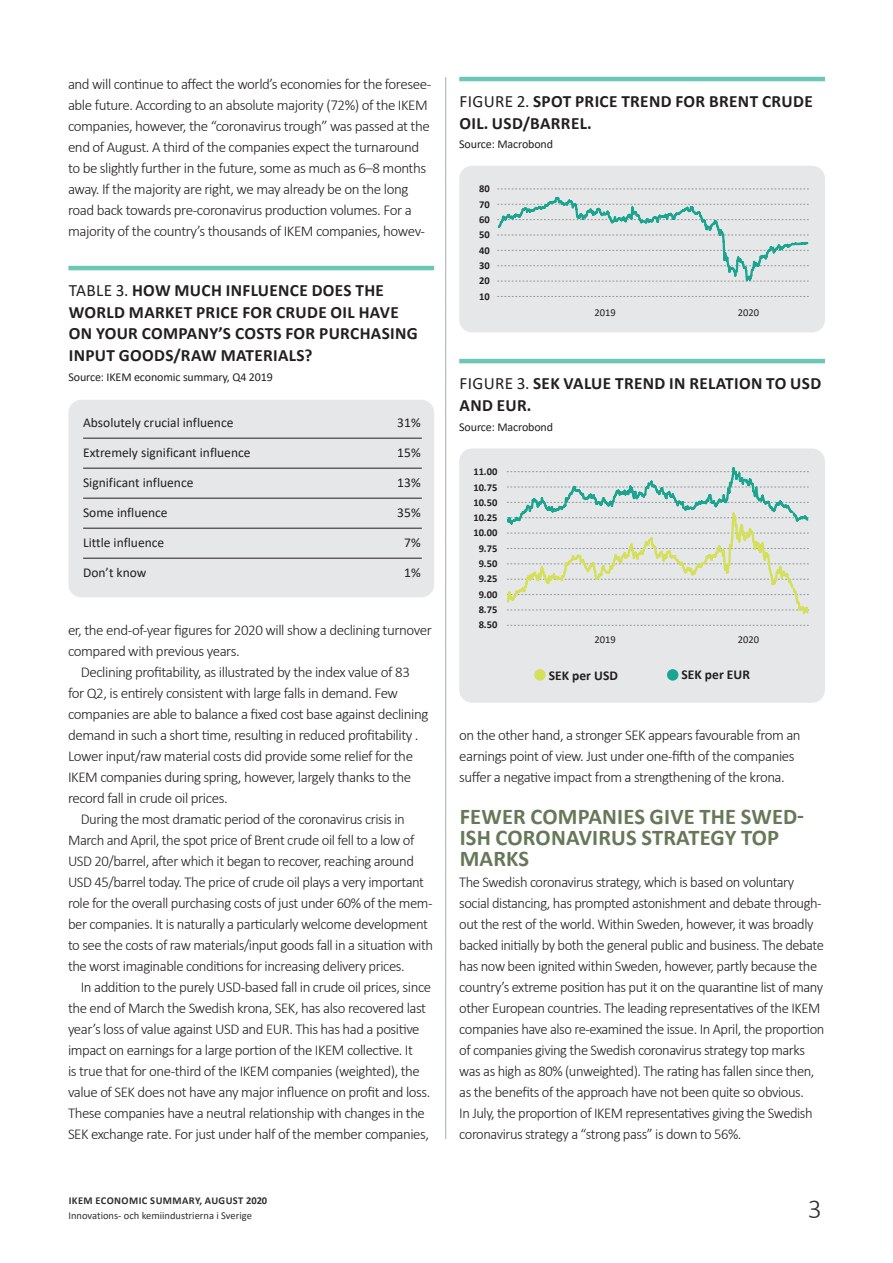
<style>
.page{position:relative;width:893px;height:1263px;background:#fff}
.page>*{position:absolute;margin:0;border:0;box-sizing:border-box;transform-origin:0 0}
.t1{font:300 27.75px "Calibri";color:#312f30}
.t2{font:700 22.5px/21px "Calibri";letter-spacing:.01em;color:#667857}
.t3{font:700 17.25px/21.8px "Calibri";letter-spacing:.02em;color:#231f20}
.t4{font:300 15px/21px "Calibri";letter-spacing:-.03em;color:#231f20}
.t5{font:13.5px "Calibri";color:#231f20}
.t6{font:700 13.5px "Calibri";color:#231f20}
.t7{font:12px "Calibri";letter-spacing:-.01em;color:#231f20}
.t8{font:700 10.5px/15.3px "Calibri";letter-spacing:-.005em;color:#231f20;text-align:justify}
.t9{font:10.5px "Calibri";color:#312f30}
.t10{font:700 10.5px "Calibri";letter-spacing:.04em;color:#312f30}
.t11{font:10.5px "Calibri";letter-spacing:-.005em;color:#231f20}
.s1{font-weight:400}
</style>
<div class="page">
<hr style="left:445px;top:74px;width:3px;height:1065px;background:#fff;opacity:.12">
<div style="left:68px;top:400px;width:366px;height:197px;background:#e6e7e9;border-radius:13px"></div>
<hr style="left:83px;top:438px;width:339px;height:1px;background:#231f20">
<hr style="left:83px;top:468px;width:339px;height:1px;background:#231f20">
<hr style="left:83px;top:498px;width:339px;height:1px;background:#231f20">
<hr style="left:83px;top:528px;width:339px;height:1px;background:#231f20">
<hr style="left:83px;top:558px;width:339px;height:1px;background:#231f20">
<div style="left:459px;top:166px;width:366px;height:166px;background:#e6e7e9;border-radius:13px"></div>
<svg style="left:497px;top:296px;width:312px;height:1px"></svg>
<svg style="left:497px;top:189px;width:312px;height:93px"></svg>
<hr style="left:459px;top:77px;width:366px;height:4px;background:#6cc7b6">
<hr style="left:459px;top:359px;width:366px;height:4px;background:#6cc7b6">
<div style="left:459px;top:448px;width:366px;height:255px;background:#e6e7e9;border-radius:13px"></div>
<svg style="left:507px;top:625px;width:302px;height:1px"></svg>
<div style="left:534px;top:669px;width:12px;height:12px;background:#d4e05a;border-radius:50%"></div>
<div style="left:667px;top:669px;width:11px;height:12px;background:#1ba48f;border-radius:50%"></div>
<svg style="left:506px;top:467px;width:303px;height:147px"></svg>
<hr style="left:68px;top:266px;width:366px;height:4px;background:#6cc7b6">
<p class="t4" style="left:68px;top:73px;width:365px">and will continue to affect the world’s economies for the foresee&shy;able future. According to an absolute majority (72%) of the IKEM companies, however, the “coronavirus trough” was passed at the end of August. A third of the companies expect the turnaround to be slightly further in the future, some as much as 6–8 months away. If the majority are right, we may already be on the long road back towards pre-coronavirus production volumes. For a majority of the country’s thousands of IKEM companies, howev-</p>
<p class="t3" style="left:69px;top:279px;width:350px"><span class="s1">TABLE 3.</span> HOW MUCH INFLUENCE DOES THE WORLD MARKET PRICE FOR CRUDE OIL HAVE ON YOUR COMPANY’S COSTS FOR PURCHASING INPUT GOODS/RAW MATERIALS?</p>
<p class="t7" style="left:68px;top:368px;width:206px">Source: IKEM economic summary, Q4 2019</p>
<p class="t5" style="left:83px;top:413px;width:152px">Absolutely crucial influence</p>
<p class="t5" style="left:397px;top:413px;width:25px">31%</p>
<p class="t5" style="left:83px;top:443px;width:169px">Extremely significant influence</p>
<p class="t5" style="left:397px;top:443px;width:25px">15%</p>
<p class="t5" style="left:83px;top:473px;width:112px">Significant influence</p>
<p class="t5" style="left:397px;top:473px;width:25px">13%</p>
<p class="t5" style="left:83px;top:503px;width:86px">Some influence</p>
<p class="t5" style="left:397px;top:503px;width:25px">35%</p>
<p class="t5" style="left:83px;top:534px;width:83px">Little influence</p>
<p class="t5" style="left:404px;top:534px;width:18px">7%</p>
<p class="t5" style="left:83px;top:564px;width:65px">Don’t know</p>
<p class="t5" style="left:404px;top:564px;width:18px">1%</p>
<p class="t4" style="left:68px;top:619px;width:365px">er, the end-of-year figures for 2020 will show a declining turnover compared with previous years.</p>
<p class="t4" style="left:81px;top:661px;width:331px">Declining profitability, as illustrated by the index value of 83</p>
<p class="t4" style="left:68px;top:682px;width:332px">for Q2, is entirely consistent with large falls in demand. Few</p>
<p class="t4" style="left:68px;top:703px;width:362px">companies are able to balance a fixed cost base against declining</p>
<p class="t4" style="left:68px;top:724px;width:352px">demand in such a short time, resulting in reduced profitability .</p>
<p class="t4" style="left:68px;top:745px;width:347px">Lower input/raw material costs did provide some relief for the</p>
<p class="t4" style="left:68px;top:766px;width:345px">IKEM companies during spring, however, largely thanks to the</p>
<p class="t4" style="left:68px;top:787px;width:161px">record fall in crude oil prices.</p>
<p class="t4" style="left:81px;top:808px;width:326px">During the most dramatic period of the coronavirus crisis in</p>
<p class="t4" style="left:68px;top:829px;width:348px">March and April, the spot price of Brent crude oil fell to a low of</p>
<p class="t4" style="left:68px;top:850px;width:347px">USD 20/barrel, after which it began to recover, reaching around</p>
<p class="t4" style="left:68px;top:871px;width:358px">USD 45/barrel today. The price of crude oil plays a very important</p>
<p class="t4" style="left:68px;top:892px;width:366px">role for the overall purchasing costs of just under 60% of the mem-</p>
<p class="t4" style="left:68px;top:913px;width:361px">ber companies. It is naturally a particularly welcome development</p>
<p class="t4" style="left:68px;top:934px;width:366px">to see the costs of raw materials/input goods fall in a situation with</p>
<p class="t4" style="left:68px;top:955px;width:338px">the worst imaginable conditions for increasing delivery prices.</p>
<p class="t4" style="left:81px;top:976px;width:352px">In addition to the purely USD-based fall in crude oil prices, since</p>
<p class="t4" style="left:68px;top:997px;width:360px">the end of March the Swedish krona, SEK, has also recovered last</p>
<p class="t4" style="left:68px;top:1018px;width:353px">year’s loss of value against USD and EUR. This has had a positive</p>
<p class="t4" style="left:68px;top:1039px;width:346px">impact on earnings for a large portion of the IKEM collective. It</p>
<p class="t4" style="left:68px;top:1060px;width:353px">is true that for one-third of the IKEM companies (weighted), the</p>
<p class="t4" style="left:68px;top:1081px;width:364px">value of SEK does not have any major influence on profit and loss.</p>
<p class="t4" style="left:68px;top:1102px;width:358px">These companies have a neutral relationship with changes in the</p>
<p class="t4" style="left:68px;top:1123px;width:363px">SEK exchange rate. For just under half of the member companies,</p>
<p class="t10" style="left:69px;top:1193px;width:200px">IKEM ECONOMIC SUMMARY, AUGUST 2020</p>
<p class="t9" style="left:68px;top:1208px;width:185px">Innovations- och kemiindustrierna i Sverige</p>
<p class="t3" style="left:460px;top:90px;width:355px"><span class="s1">FIGURE 2.</span> SPOT PRICE TREND FOR BRENT CRUDE<br>OIL. USD/BARREL.</p>
<p class="t7" style="left:459px;top:136px;width:95px">Source: Macrobond</p>
<p class="t8" style="left:479px;top:181px;width:12px">80<br>70<br>60<br>50<br>40<br>30<br>20<br>10</p>
<p class="t11" style="left:595px;top:305px;width:23px">2019</p>
<p class="t11" style="left:738px;top:305px;width:23px">2020</p>
<p class="t3" style="left:460px;top:372px;width:363px"><span class="s1">FIGURE 3.</span> SEK VALUE TREND IN RELATION TO USD<br>AND EUR.</p>
<p class="t7" style="left:459px;top:418px;width:95px">Source: Macrobond</p>
<p class="t8" style="left:473px;top:464px;width:25px;text-align:center">11.00<br>10.75<br>10.50<br>10.25<br>10.00<br>9.75<br>9.50<br>9.25<br>9.00<br>8.75<br>8.50</p>
<p class="t11" style="left:595px;top:632px;width:23px">2019</p>
<p class="t11" style="left:738px;top:632px;width:23px">2020</p>
<p class="t6" style="left:549px;top:666px;width:71px">SEK per USD</p>
<p class="t6" style="left:681px;top:665px;width:70px">SEK per EUR</p>
<p class="t4" style="left:459px;top:724px;width:343px">on the other hand, a stronger SEK appears favourable from an earnings point of view. Just under one-fifth of the companies suffer a negative impact from a strengthening of the krona.</p>
<h2 class="t2" style="left:460px;top:806px;width:346px">FEWER COMPANIES GIVE THE SWED-<br>ISH CORONAVIRUS STRATEGY TOP<br>MARKS</h2>
<p class="t4" style="left:459px;top:871px;width:367px">The Swedish coronavirus strategy, which is based on voluntary social distancing, has prompted astonishment and debate through&shy;out the rest of the world. Within Sweden, however, it was broadly backed initially by both the general public and business. The debate has now been ignited within Sweden, however, partly because the country’s extreme position has put it on the quarantine list of many other European countries. The leading representatives of the IKEM companies have also re-examined the issue. In April, the proportion of companies giving the Swedish coronavirus strategy top marks was as high as 80% (unweighted). The rating has fallen since then, as the benefits of the approach have not been quite so obvious.<br>In July, the proportion of IKEM representatives giving the Swedish coronavirus strategy a “strong pass” is down to 56%.</p>
<h1 class="t1" style="left:808px;top:1191px;width:16px">3</h1>
</div>
